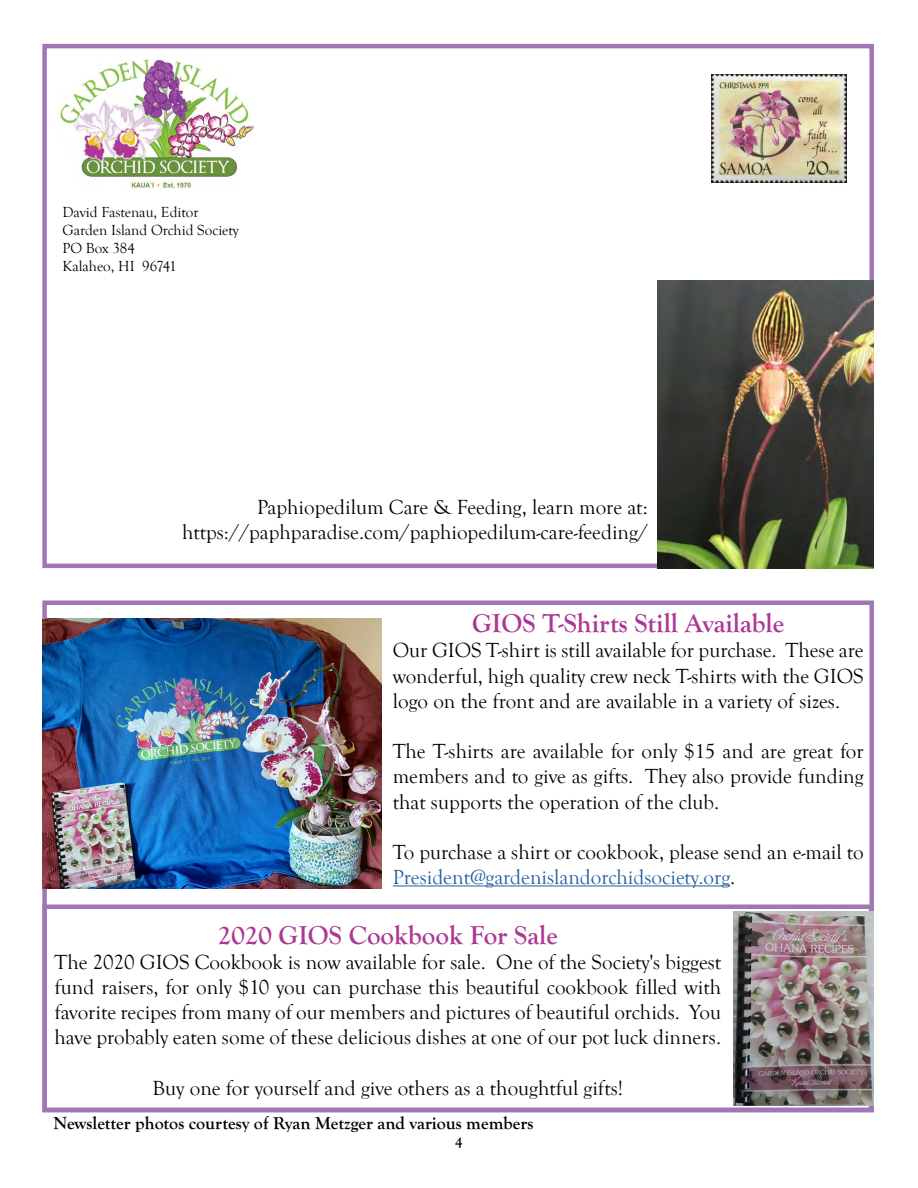
<style>
.page{position:relative;width:918px;height:1188px;background:#fff}
.page>*{position:absolute;margin:0;border:0;box-sizing:border-box;transform-origin:0 0}
.t1{font:700 27px "Goudy Old Style T";color:#ad3794}
.t2{font:21px/25.2px "Goudy Old Style T";color:#000;text-align:justify}
.t3{font:700 18px "Goudy Old Style T";color:#000}
.t4{font:15px/18px "Goudy Old Style T";color:#000}
.t5{font:700 15px "Goudy Old Style T";color:#000}
.s1{color:#215e9e}
</style>
<div class="page">
<div style="left:42px;top:904px;width:831px;height:208px;border:4px solid #a077b4"></div>
<div style="left:42px;top:44px;width:832px;height:524px;border:4px solid #a077b4"></div>
<img style="left:60px;top:59px;width:195px;height:131px">
<hr style="left:393px;top:886px;width:337px;height:1px;background:#215e9e">
<img style="left:733px;top:911px;width:140px;height:194px">
<img style="left:42px;top:618px;width:340px;height:270px">
<img style="left:657px;top:280px;width:216px;height:288px">
<img style="left:712px;top:75px;width:135px;height:108px">
<p class="t4" style="left:62px;top:204px;width:178px">David Fastenau, Editor<br>Garden Island Orchid Society<br>PO Box 384<br>Kalaheo, HI 96741</p>
<p class="t2" style="left:182px;top:495px;width:467px;text-align:right">Paphiopedilum Care &amp; Feeding, learn more at: https://paphparadise.com/paphiopedilum-care-feeding/</p>
<p class="t1" style="left:472px;top:608px;width:314px">GIOS T-Shirts Still Available</p>
<p class="t2" style="left:393px;top:638px;width:472px">Our GIOS T-shirt is still available for purchase. These are wonderful, high quality crew neck T-shirts with the GIOS logo on the front and are available in a variety of sizes.</p>
<p class="t2" style="left:393px;top:739px;width:472px">The T-shirts are available for only $15 and are great for members and to give as gifts. They also provide funding that supports the operation of the club.</p>
<p class="t2" style="left:393px;top:840px;width:472px">To purchase a shirt or cookbook, please send an e-mail to<br><span class="s1">President@gardenislandorchidsociety.org</span>.</p>
<p class="t1" style="left:218px;top:920px;width:342px">2020 GIOS Cookbook For Sale</p>
<p class="t2" style="left:55px;top:950px;width:668px">The 2020 GIOS Cookbook is now available for sale. One of the Society's biggest fund raisers, for only $10 you can purchase this beautiful cookbook filled with favorite recipes from many of our members and pictures of beautiful orchids. You have probably eaten some of these delicious dishes at one of our pot luck dinners.</p>
<p class="t2" style="left:153px;top:1076px;width:472px">Buy one for yourself and give others as a thoughtful gifts!</p>
<p class="t3" style="left:54px;top:1112px;width:481px">Newsletter photos courtesy of Ryan Metzger and various members</p>
<p class="t5" style="left:455px;top:1134px;width:9px">4</p>
</div>
